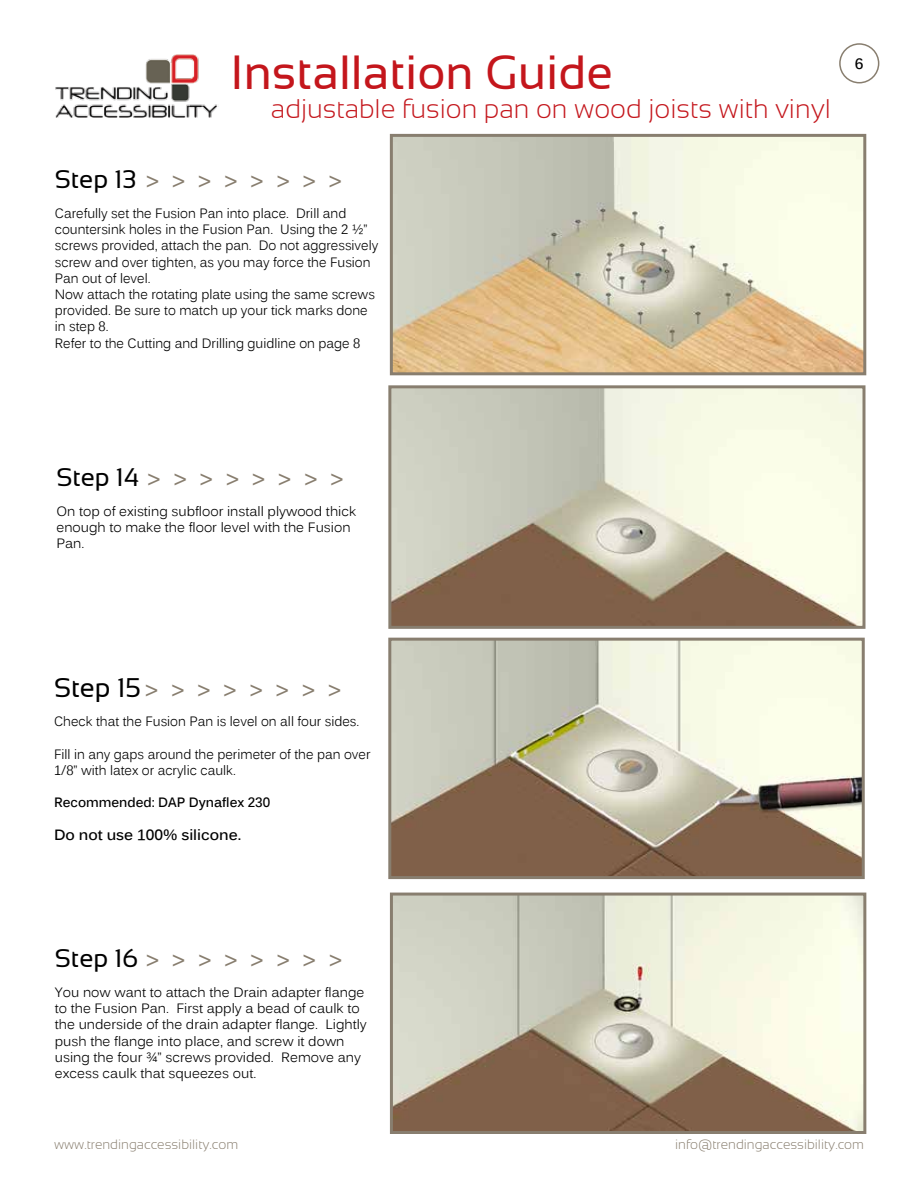
<style>
.page{position:relative;width:918px;height:1188px;background:#fff}
.page>*{position:absolute;margin:0;border:0;box-sizing:border-box;transform-origin:0 0}
.t1{font:48px "Sansation";color:#c4161c}
.t2{font:300 27px "Sansation";color:#c4161c}
.t3{font:27px "Sansation";color:#000}
.t4{font:25.5px "Sansation";color:#887e6f}
.t5{font:700 15px "Kalinga";color:#000}
.t6{font:700 14.85px "Kalinga";color:#000}
.t7{font:13.5px/16.2px "Kalinga";color:#000;scale:.95 1}
.t8{font:13.5px/16.2px "Kalinga";color:#000}
.t9{font:300 13.5px "Sansation";color:#887e6f}
.t10{font:700 13.5px "Kalinga";color:#000;scale:.95 1}
.s1{color:#000}
</style>
<div class="page">
<img style="left:55px;top:54px;width:163px;height:63px">
<div style="left:839px;top:43px;width:40px;height:40px;border:2px solid #887e6f;border-radius:50%"></div>
<img style="left:394px;top:138px;width:468px;height:233px">
<div style="left:390px;top:134px;width:476px;height:241px;border:3px solid #887e6f"></div>
<img style="left:392px;top:642px;width:469px;height:233px">
<div style="left:388px;top:638px;width:477px;height:241px;border:3px solid #887e6f"></div>
<img style="left:394px;top:897px;width:468px;height:233px">
<div style="left:390px;top:893px;width:476px;height:241px;border:3px solid #887e6f"></div>
<img style="left:392px;top:389px;width:470px;height:236px">
<div style="left:388px;top:385px;width:478px;height:244px;border:3px solid #887e6f"></div>
<h1 class="t1" style="left:230px;top:46px;width:384px">Installation Guide</h1>
<h2 class="t2" style="left:271px;top:94px;width:562px">adjustable fusion pan on wood joists with vinyl</h2>
<h3 class="t4" style="left:55px;top:165px;width:281px"><span class="s1">Step 13</span> &gt; &gt; &gt; &gt; &gt; &gt; &gt; &gt;</h3>
<p class="t7" style="left:55px;top:206px;width:342px">Carefully set the Fusion Pan into place. Drill and countersink holes in the Fusion Pan. Using the 2 ½” screws provided, attach the pan. Do not aggressively screw and over tighten, as you may force the Fusion Pan out of level.<br>Now attach the rotating plate using the same screws provided. Be sure to match up your tick marks done in step 8.<br>Refer to the Cutting and Drilling guidline on page 8</p>
<p class="t5" style="left:855px;top:54px;width:10px">6</p>
<h3 class="t4" style="left:56px;top:463px;width:281px"><span class="s1">Step 14</span> &gt; &gt; &gt; &gt; &gt; &gt; &gt; &gt;</h3>
<p class="t8" style="left:56px;top:505px;width:301px">On top of existing subfloor install plywood thick enough to make the floor level with the Fusion<br>Pan.</p>
<h2 class="t3" style="left:54px;top:672px;width:89px">Step 15</h2>
<p class="t7" style="left:54px;top:715px;width:323px">Check that the Fusion Pan is level on all four sides.</p>
<p class="t7" style="left:54px;top:747px;width:335px">Fill in any gaps around the perimeter of the pan over<br>1/8” with latex or acrylic caulk.</p>
<p class="t10" style="left:54px;top:794px;width:229px">Recommended: DAP Dynaflex 230</p>
<p class="t6" style="left:54px;top:825px;width:189px">Do not use 100% silicone.</p>
<h3 class="t4" style="left:55px;top:944px;width:281px"><span class="s1">Step 16</span> &gt; &gt; &gt; &gt; &gt; &gt; &gt; &gt;</h3>
<p class="t8" style="left:55px;top:985px;width:313px">You now want to attach the Drain adapter flange to the Fusion Pan. First apply a bead of caulk to the underside of the drain adapter flange. Lightly push the flange into place, and screw it down using the four ¾” screws provided. Remove any excess caulk that squeezes out.</p>
<p class="t9" style="left:54px;top:1137px;width:186px">www.trendingaccessibility.com</p>
<p class="t9" style="left:675px;top:1137px;width:190px">info@trendingaccessibility.com</p>
</div>
